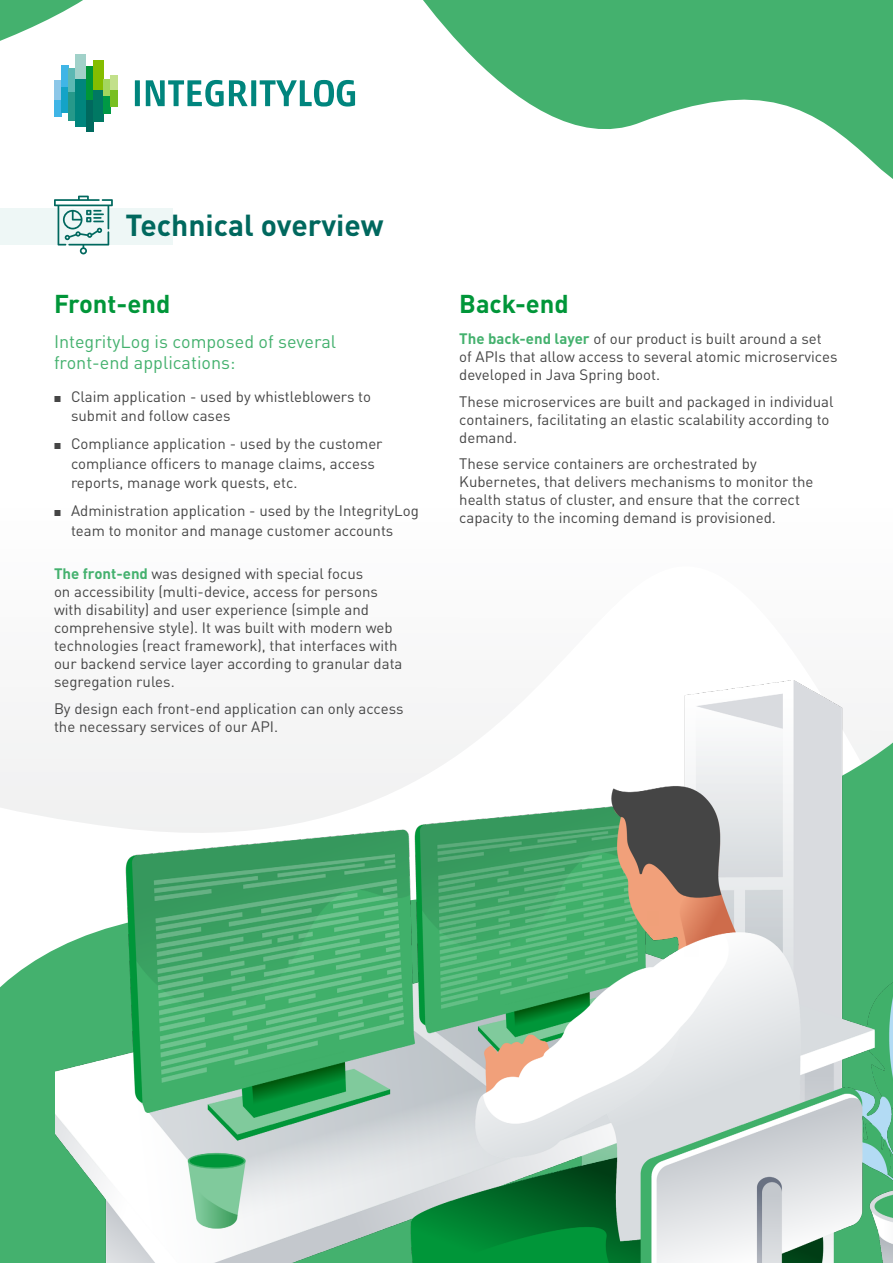
<style>
.page{position:relative;width:893px;height:1263px;background:#fff}
.page>*{position:absolute;margin:0;border:0;box-sizing:border-box;transform-origin:0 0}
.t1{font:700 30px "DIN Pro";color:#00685e}
.t2{font:700 25.5px "DIN Pro";color:#009639}
.t3{font:18px/21.6px "DIN Pro";color:#44b16e}
.t4{font:15px/18px "DIN Pro";color:#454545}
.s1{font-family:"Proxima Nova";font-size:10.5px}
.s2{font-weight:700;color:#44b16e}
</style>
<div class="page">
<svg style="left:0;top:730px;width:55px;height:533px;fill:#44b16e"></svg>
<img style="left:55px;top:680px;width:838px;height:583px">
<div style="left:0;top:208px;width:173px;height:36px;background:#eef7f6"></div>
<svg style="left:54px;top:196px;width:59px;height:58px"></svg>
<div style="left:54px;top:100px;width:7px;height:16px;background:#40b5e6"></div>
<div style="left:61px;top:87px;width:7px;height:26px;background:#14a3c7"></div>
<div style="left:68px;top:93px;width:7px;height:28px;background:#26998a"></div>
<div style="left:75px;top:80px;width:11px;height:47px;background:#00857d"></div>
<div style="left:86px;top:100px;width:7px;height:31px;background:#00695e"></div>
<div style="left:93px;top:90px;width:11px;height:32px;background:#007863"></div>
<div style="left:104px;top:96px;width:7px;height:17px;background:#009945"></div>
<svg style="left:0;top:0;width:248px;height:112px"></svg>
<div style="left:251px;top:80px;width:5px;height:26px;background:#00857d"></div>
<svg style="left:260px;top:80px;width:95px;height:27px"></svg>
<svg style="left:423px;top:0;width:470px;height:179px;fill:#44b16e"></svg>
<h1 class="t1" style="left:126px;top:201px;width:259px">Technical overview</h1>
<h2 class="t2" style="left:54px;top:283px;width:118px">Front-end</h2>
<p class="t3" style="left:54px;top:329px;width:284px">IntegrityLog is composed of several front-end applications:</p>
<p class="t4" style="left:71px;top:385px;width:302px;line-height:19.5px;text-indent:-17px"><span class="s1">■</span> Claim application - used by whistleblowers to submit and follow cases</p>
<p class="t4" style="left:71px;top:433px;width:313px;line-height:19.5px;text-indent:-17px"><span class="s1">■</span> Compliance application - used by the customer compliance officers to manage claims, access reports, manage work quests, etc.</p>
<p class="t4" style="left:54px;top:500px;width:366px;line-height:19.5px;text-align:center"><span class="s1">■</span> Administration application - used by the IntegrityLog team to monitor and manage customer accounts</p>
<p class="t4" style="left:54px;top:563px;width:350px"><span class="s2">The front-end</span> was designed with special focus<br>on accessibility (multi-device, access for persons with disability) and user experience (simple and comprehensive style). It was built with modern web technologies (react framework), that interfaces with our backend service layer according to granular data segregation rules.</p>
<p class="t4" style="left:54px;top:698px;width:351px">By design each front-end application can only access the necessary services of our API.</p>
<h2 class="t2" style="left:459px;top:283px;width:111px">Back-end</h2>
<p class="t4" style="left:459px;top:328px;width:380px"><span class="s2">The back-end layer</span> of our product is built around a set of APIs that allow access to several atomic microservices developed in Java Spring boot.</p>
<p class="t4" style="left:459px;top:391px;width:376px">These microservices are built and packaged in individual containers, facilitating an elastic scalability according to demand.</p>
<p class="t4" style="left:459px;top:453px;width:356px">These service containers are orchestrated by Kubernetes, that delivers mechanisms to monitor the health status of cluster, and ensure that the correct capacity to the incoming demand is provisioned.</p>
</div>
